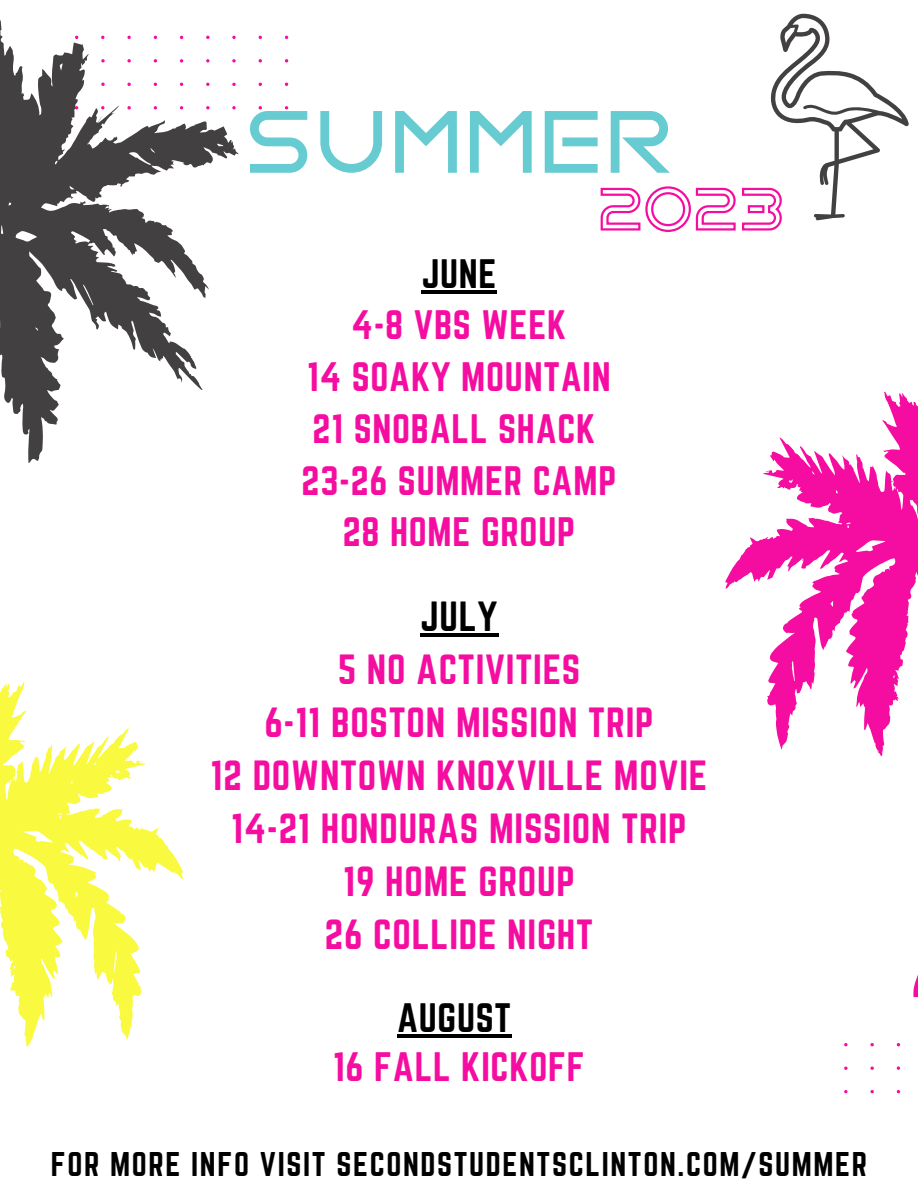
<style>
.page{position:relative;width:918px;height:1188px;background:#fff}
.page>*{position:absolute;margin:0;border:0;box-sizing:border-box;transform-origin:0 0}
.t1{font:90.3px "Mandatory Plaything";letter-spacing:.045em;color:#67ccd2}
.t2{font:36.9px/52.8px "Norwester";letter-spacing:.02em;color:#f50ca0;text-align:center}
.t3{font:36.9px "Norwester";color:#000}
.t4{font:36px/51.8px "Norwester";letter-spacing:.02em;color:#f50ca0;text-align:center}
.t5{font:36px "Norwester";letter-spacing:.02em;color:#000}
.t6{font:30px "Norwester";letter-spacing:.055em;color:#000}
</style>
<div class="page">
<svg style="left:0;top:20px;width:289px;height:443px"></svg>
<svg style="left:725px;top:392px;width:193px;height:605px"></svg>
<svg style="left:0;top:682px;width:183px;height:365px"></svg>
<svg style="left:844px;top:1043px;width:4px;height:3px"></svg>
<svg style="left:870px;top:1043px;width:4px;height:3px"></svg>
<svg style="left:844px;top:1066px;width:4px;height:4px"></svg>
<svg style="left:870px;top:1066px;width:4px;height:4px"></svg>
<svg style="left:896px;top:1066px;width:5px;height:4px"></svg>
<svg style="left:844px;top:1090px;width:4px;height:3px"></svg>
<svg style="left:870px;top:1090px;width:4px;height:3px"></svg>
<hr style="left:421px;top:290px;width:76px;height:3px;background:#000">
<svg style="left:600px;top:14px;width:308px;height:218px"></svg>
<hr style="left:420px;top:634px;width:78px;height:3px;background:#000">
<hr style="left:397px;top:1034px;width:115px;height:3px;background:#000">
<h1 class="t1" style="left:246px;top:97px;width:428px">SUMMER</h1>
<p class="t5" style="left:421px;top:252px;width:77px">JUNE</p>
<p class="t4" style="left:302px;top:299px;width:316px">4-8 VBS WEEK<br>14 SOAKY MOUNTAIN<br>21 SNOBALL SHACK<br>23-26 SUMMER CAMP<br>28 HOME GROUP</p>
<p class="t3" style="left:420px;top:594px;width:79px">JULY</p>
<p class="t2" style="left:211px;top:643px;width:498px">5 NO ACTIVITIES<br>6-11 BOSTON MISSION TRIP<br>12 DOWNTOWN KNOXVILLE MOVIE<br>14-21 HONDURAS MISSION TRIP<br>19 HOME GROUP<br>26 COLLIDE NIGHT</p>
<p class="t5" style="left:397px;top:996px;width:116px">AUGUST</p>
<p class="t4" style="left:333px;top:1041px;width:253px">16 FALL KICKOFF</p>
<p class="t6" style="left:51px;top:1146px;width:818px">FOR MORE INFO VISIT SECONDSTUDENTSCLINTON.COM/SUMMER</p>
</div>
